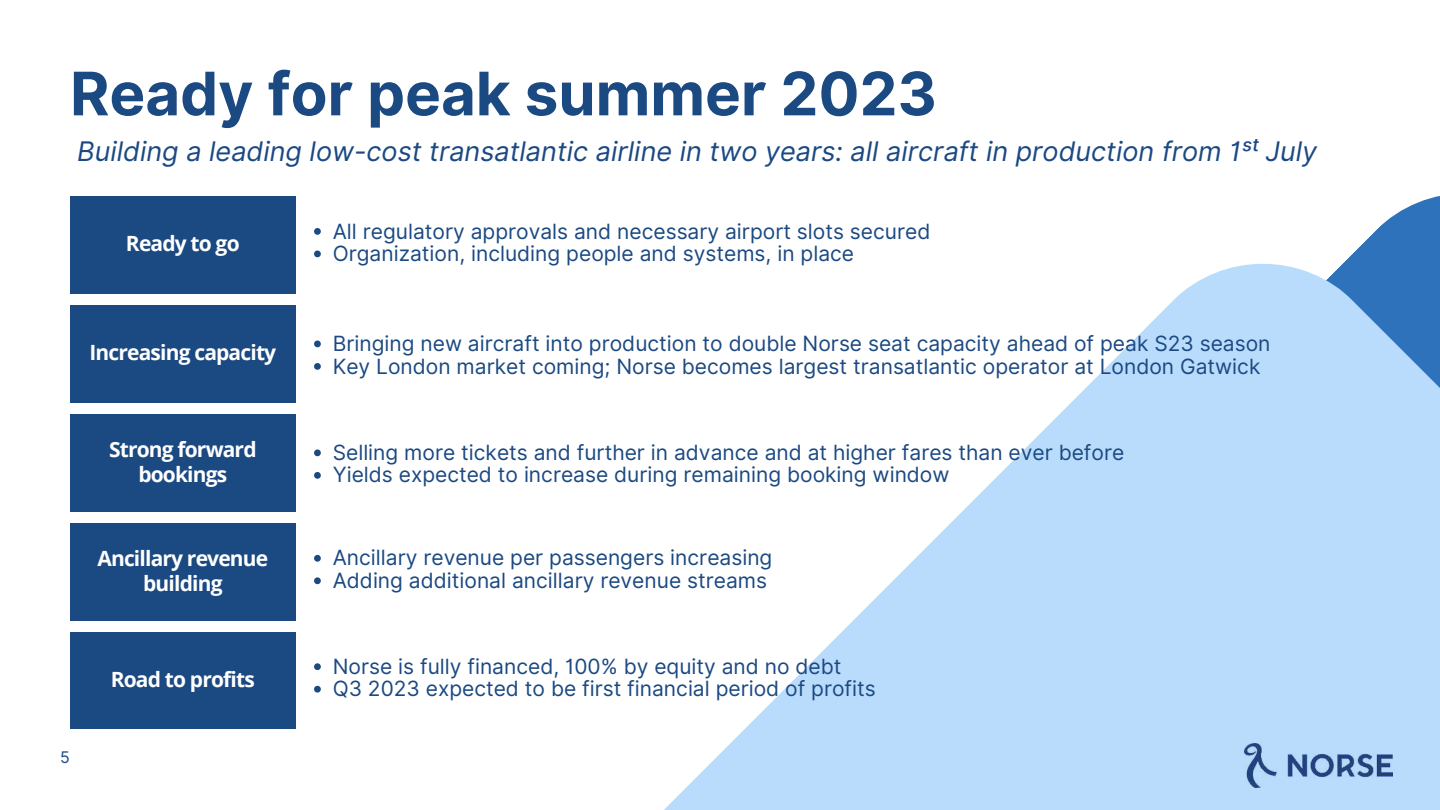
<style>
.page{position:relative;width:1440px;height:810px;background:#fff}
.page>*{position:absolute;margin:0;border:0;box-sizing:border-box;transform-origin:0 0}
.t1{font:700 60px "Inter";color:#1b4982}
.t2{font:italic 27px "Inter";color:#1b4982}
.t3{font:21px/22.5px "Inter";color:#1b4982}
.t4{font:700 21px/24.8px "Open Sans";letter-spacing:-.04em;color:#fff;text-align:center}
.t5{font:16px "Inter";color:#1b4982}
</style>
<div class="page">
<svg style="left:1355px;top:196px;width:85px;height:55px;fill:#2d72ba"></svg>
<svg style="left:664px;top:251px;width:776px;height:559px;fill:#b9dcfc"></svg>
<div style="left:70px;top:196px;width:226px;height:97px;background:#1b4982"></div>
<div style="left:70px;top:305px;width:226px;height:97px;background:#1b4982"></div>
<svg style="left:314px;top:663px;width:7px;height:7px"></svg>
<svg style="left:314px;top:686px;width:7px;height:7px"></svg>
<div style="left:70px;top:632px;width:226px;height:97px;background:#1b4982"></div>
<svg style="left:314px;top:449px;width:7px;height:7px"></svg>
<svg style="left:314px;top:472px;width:7px;height:7px"></svg>
<div style="left:70px;top:414px;width:226px;height:97px;background:#1b4982"></div>
<svg style="left:314px;top:228px;width:7px;height:7px"></svg>
<svg style="left:314px;top:251px;width:7px;height:6px"></svg>
<svg style="left:314px;top:555px;width:7px;height:7px"></svg>
<svg style="left:314px;top:577px;width:7px;height:7px"></svg>
<div style="left:70px;top:523px;width:226px;height:97px;background:#1b4982"></div>
<svg style="left:314px;top:341px;width:7px;height:6px"></svg>
<svg style="left:314px;top:363px;width:7px;height:7px"></svg>
<img style="left:1244px;top:744px;width:149px;height:43px">
<h1 class="t1" style="left:70px;top:58px;width:868px">Ready for peak summer 2023</h1>
<p class="t2" style="left:77px;top:135px;width:1241px">Building a leading low-cost transatlantic airline in two years: all aircraft in production from 1ˢᵗ July</p>
<p class="t4" style="left:126px;top:231px;width:115px">Ready to go</p>
<p class="t4" style="left:89px;top:340px;width:188px">Increasing capacity</p>
<p class="t4" style="left:109px;top:437px;width:149px">Strong forward bookings</p>
<p class="t4" style="left:97px;top:546px;width:172px">Ancillary revenue building</p>
<p class="t5" style="left:60px;top:748px;width:11px">5</p>
<p class="t4" style="left:111px;top:667px;width:146px">Road to profits</p>
<p class="t3" style="left:333px;top:220px;width:599px">All regulatory approvals and necessary airport slots secured<br>Organization, including people and systems, in place</p>
<p class="t3" style="left:333px;top:332px;width:939px">Bringing new aircraft into production to double Norse seat capacity ahead of peak S23 season<br>Key London market coming; Norse becomes largest transatlantic operator at London Gatwick</p>
<p class="t3" style="left:333px;top:441px;width:793px">Selling more tickets and further in advance and at higher fares than ever before<br>Yields expected to increase during remaining booking window</p>
<p class="t3" style="left:333px;top:547px;width:441px">Ancillary revenue per passengers increasing<br>Adding additional ancillary revenue streams</p>
<p class="t3" style="left:333px;top:655px;width:545px">Norse is fully financed, 100% by equity and no debt<br>Q3 2023 expected to be first financial period of profits</p>
</div>
